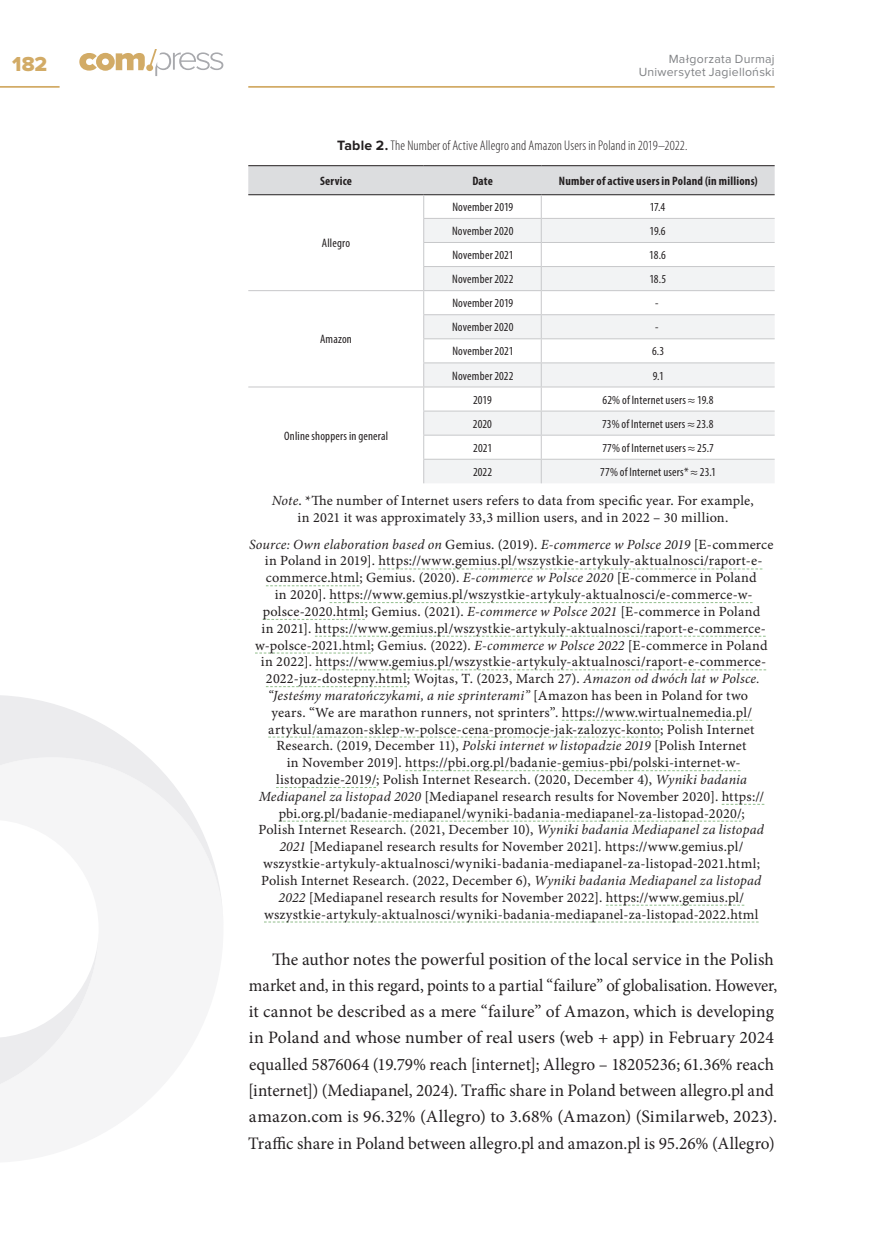
<style>
.page{position:relative;width:874px;height:1241px;background:#fff}
.page>*{position:absolute;margin:0;border:0;box-sizing:border-box;transform-origin:0 0}
.t1{font:21px "Proxima Nova Extrabld";color:#d2ab66}
.bodytext{font:17.5px/26.2px "Minion Pro";letter-spacing:.005em;color:#231f20}
.SOURCE_caption{font:14px/16.8px "Minion Pro Capt";letter-spacing:.015em;color:#231f20;text-align:center}
.TABLE_CAPTION{font:300 condensed 14px "Myriad Pro";letter-spacing:.01em;color:#231f20}
.tableBODY{font:condensed 12.25px "Myriad Pro";letter-spacing:.015em;color:#231f20}
.tableHEADER{font:700 condensed 12.25px "Myriad Pro";letter-spacing:.02em;color:#231f20}
.t2{font:12.25px/12.2px "Proxima Nova";letter-spacing:.02em;color:#808285;text-align:right}
.s1{font-family:"Proxima Nova";font-weight:700;font-stretch:normal}
.s2{font-family:"Minion Pro";font-style:italic}
</style>
<div class="page">
<svg style="left:0;top:695px;width:223px;height:390px;fill:#f5f5f6"></svg>
<svg style="left:378px;top:568px;width:384px;height:1px"></svg>
<svg style="left:266px;top:585px;width:93px;height:1px"></svg>
<svg style="left:329px;top:602px;width:423px;height:1px"></svg>
<svg style="left:263px;top:619px;width:101px;height:1px"></svg>
<svg style="left:315px;top:635px;width:450px;height:1px"></svg>
<svg style="left:255px;top:652px;width:116px;height:1px"></svg>
<svg style="left:315px;top:669px;width:451px;height:1px"></svg>
<svg style="left:266px;top:686px;width:141px;height:1px"></svg>
<svg style="left:562px;top:719px;width:189px;height:1px"></svg>
<svg style="left:268px;top:736px;width:392px;height:1px"></svg>
<svg style="left:405px;top:770px;width:335px;height:1px"></svg>
<svg style="left:276px;top:787px;width:100px;height:1px"></svg>
<svg style="left:722px;top:803px;width:42px;height:1px"></svg>
<svg style="left:278px;top:820px;width:463px;height:1px"></svg>
<svg style="left:606px;top:904px;width:138px;height:1px"></svg>
<svg style="left:264px;top:921px;width:494px;height:1px"></svg>
<hr style="left:248px;top:165px;width:175px;height:1px;background:#231f20">
<hr style="left:423px;top:165px;width:118px;height:1px;background:#231f20">
<hr style="left:541px;top:165px;width:233px;height:1px;background:#231f20">
<svg style="left:248px;top:166px;width:526px;height:317px"></svg>
<hr style="left:0;top:86px;width:60px;height:2px;background:#d2ab66">
<hr style="left:248px;top:86px;width:526px;height:2px;background:#d2ab66">
<svg style="left:79px;top:49px;width:144px;height:27px"></svg>
<h1 class="t1" style="left:12px;top:54px;width:37px">182</h1>
<p class="t2" style="left:638px;top:54px;width:137px">Małgorzata Durmaj<br>Uniwersytet Jagielloński</p>
<p class="TABLE_CAPTION" style="left:337px;top:138px;width:351px"><span class="s1">Table 2.</span>The Number of Active Allegro and Amazon Users inPoland in2019–2022.</p>
<p class="tableHEADER" style="left:320px;top:173px;width:33px">Service</p>
<p class="tableHEADER" style="left:472px;top:173px;width:22px">Date</p>
<p class="tableHEADER" style="left:558px;top:173px;width:200px">Number of active users in Poland (in millions)</p>
<p class="tableBODY" style="left:322px;top:235px;width:30px">Allegro</p>
<p class="tableBODY" style="left:320px;top:332px;width:33px">Amazon</p>
<p class="tableBODY" style="left:452px;top:199px;width:62px">November 2019</p>
<p class="tableBODY" style="left:649px;top:199px;width:17px">17.4</p>
<p class="tableBODY" style="left:452px;top:223px;width:63px">November 2020</p>
<p class="tableBODY" style="left:649px;top:223px;width:18px">19.6</p>
<p class="tableBODY" style="left:452px;top:247px;width:63px">November 2021</p>
<p class="tableBODY" style="left:649px;top:247px;width:18px">18.6</p>
<p class="tableBODY" style="left:452px;top:272px;width:63px">November 2022</p>
<p class="tableBODY" style="left:649px;top:272px;width:18px">18.5</p>
<p class="tableBODY" style="left:452px;top:296px;width:62px">November 2019</p>
<p class="tableBODY" style="left:655px;top:296px;width:5px">-</p>
<p class="tableBODY" style="left:452px;top:320px;width:63px">November 2020</p>
<p class="tableBODY" style="left:655px;top:320px;width:5px">-</p>
<p class="tableBODY" style="left:452px;top:344px;width:63px">November 2021</p>
<p class="tableBODY" style="left:651px;top:344px;width:14px">6.3</p>
<p class="tableBODY" style="left:452px;top:368px;width:63px">November 2022</p>
<p class="tableBODY" style="left:652px;top:368px;width:13px">9.1</p>
<p class="tableBODY" style="left:473px;top:392px;width:20px">2019</p>
<p class="tableBODY" style="left:602px;top:392px;width:112px">62% of Internet users ≈ 19.8</p>
<p class="tableBODY" style="left:472px;top:416px;width:21px">2020</p>
<p class="tableBODY" style="left:601px;top:416px;width:113px">73% of Internet users ≈ 23.8</p>
<p class="tableBODY" style="left:473px;top:440px;width:20px">2021</p>
<p class="tableBODY" style="left:602px;top:440px;width:113px">77% of Internet users ≈ 25.7</p>
<p class="tableBODY" style="left:473px;top:464px;width:21px">2022</p>
<p class="tableBODY" style="left:600px;top:464px;width:117px">77% of Internet users* ≈ 23.1</p>
<p class="SOURCE_caption" style="left:271px;top:493px;width:483px"><span class="s2">Note</span>. *The number of Internet users refers to data from specific year. For example, in 2021 it was approximately 33,3 million users, and in 2022 – 30 million.</p>
<p class="SOURCE_caption" style="left:249px;top:536px;width:525px"><span class="s2">Source: Own elaboration based on</span> Gemius. (2019). <span class="s2">E-commerce w Polsce 2019</span> [E-commerce in Poland in 2019]. https://www.gemius.pl/wszystkie-artykuly-aktualnosci/raport-e&shy;commerce.html; Gemius. (2020). <span class="s2">E-commerce w Polsce 2020</span> [E-commerce in Poland<br>in 2020]. https://www.gemius.pl/wszystkie-artykuly-aktualnosci/e-commerce-w&shy;polsce-2020.html; Gemius. (2021). <span class="s2">E-commerce w Polsce 2021</span> [E-commerce in Poland<br>in 2021]. https://www.gemius.pl/wszystkie-artykuly-aktualnosci/raport-e-commerce&shy;w-polsce-2021.html; Gemius. (2022). <span class="s2">E-commerce w Polsce 2022</span> [E-commerce in Poland in 2022]. https://www.gemius.pl/wszystkie-artykuly-aktualnosci/raport-e-commerce-2022-juz-dostepny.html; Wojtas, T. (2023, March 27). <span class="s2">Amazon od dwóch lat w Polsce. “Jesteśmy maratończykami, a nie sprinterami”</span> [Amazon has been in Poland for two<br>years. “We are marathon runners, not sprinters”. https://www.wirtualnemedia.pl/ artykul/amazon-sklep-w-polsce-cena-promocje-jak-zalozyc-konto; Polish Internet Research. (2019, December 11), <span class="s2">Polski internet w listopadzie 2019</span> [Polish Internet<br>in November 2019]. https://pbi.org.pl/badanie-gemius-pbi/polski-internet-w&shy;listopadzie-2019/; Polish Internet Research. (2020, December 4), <span class="s2">Wyniki badania Mediapanel za listopad 2020</span> [Mediapanel research results for November 2020]. https:// pbi.org.pl/badanie-mediapanel/wyniki-badania-mediapanel-za-listopad-2020/;<br>Polish Internet Research. (2021, December 10), <span class="s2">Wyniki badania Mediapanel za listopad 2021</span> [Mediapanel research results for November 2021]. https://www.gemius.pl/ wszystkie-artykuly-aktualnosci/wyniki-badania-mediapanel-za-listopad-2021.html; Polish Internet Research. (2022, December 6), <span class="s2">Wyniki badania Mediapanel za listopad 2022</span> [Mediapanel research results for November 2022]. https://www.gemius.pl/ wszystkie-artykuly-aktualnosci/wyniki-badania-mediapanel-za-listopad-2022.html</p>
<p class="bodytext" style="left:248px;top:945px;width:530px;text-indent:24px">The author notes the powerful position of the local service in the Polish market and, in this regard, points to a partial “failure” of globalisation. However, it cannot be described as a mere “failure” of Amazon, which is developing in Poland and whose number of real users (web + app) in February 2024 equalled 5876064 (19.79% reach [internet]; Allegro – 18205236; 61.36% reach [internet]) (Mediapanel, 2024). Traffic share in Poland between allegro.pl and amazon.com is 96.32% (Allegro) to 3.68% (Amazon) (Similarweb, 2023).<br>Traffic share in Poland between allegro.pl and amazon.pl is 95.26% (Allegro)</p>
<p class="tableBODY" style="left:284px;top:428px;width:105px">Online shoppers in general</p>
</div>
